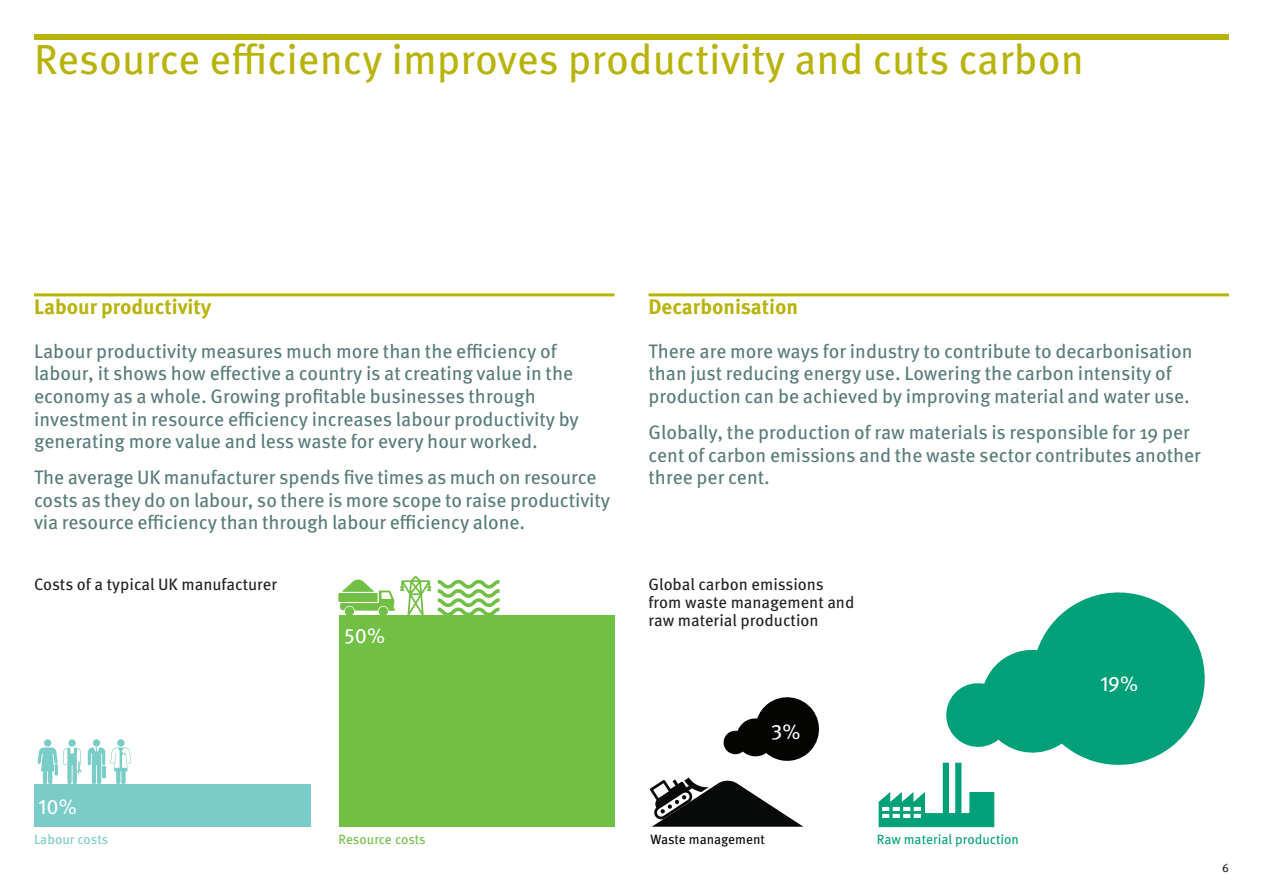
<style>
.page{position:relative;width:1263px;height:893px;background:#fff}
.page>*{position:absolute;margin:0;border:0;box-sizing:border-box;transform-origin:0 0}
.t1{font:42px "Meta OT";color:#b8b309}
.t2{font:700 21px "Meta OT";color:#b8b309}
.t3{font:21px "Meta OT";color:#fff}
.t4{font:19.5px/22.5px "Meta OT";letter-spacing:-.005em;color:#587a7b}
.t5{font:16.5px/18px "Meta OT";color:#231f20}
.t6{font:13.5px "Meta OT";color:#00a078}
.t7{font:13.5px "Meta OT";letter-spacing:-.005em;color:#040503}
.t8{font:13.5px "Meta OT";letter-spacing:-.005em;color:#71bf44}
.t9{font:13.5px "Meta OT";color:#7accc8}
.t10{font:12px "Meta OT";color:#231f20}
</style>
<div class="page">
<hr style="left:34px;top:293px;width:580px;height:3px;background:#b8b309">
<hr style="left:648px;top:293px;width:581px;height:3px;background:#b8b309">
<div style="left:34px;top:34px;width:1195px;height:6px;background:#b8b309"></div>
<svg style="left:723px;top:697px;width:96px;height:64px"></svg>
<svg style="left:942px;top:592px;width:263px;height:173px;fill:#00a078"></svg>
<svg style="left:879px;top:763px;width:115px;height:64px"></svg>
<svg style="left:650px;top:777px;width:153px;height:50px"></svg>
<div style="left:339px;top:615px;width:275px;height:212px;background:#71bf44"></div>
<div style="left:34px;top:784px;width:276px;height:43px;background:#7accc8"></div>
<svg style="left:88px;top:739px;width:43px;height:45px"></svg>
<svg style="left:38px;top:739px;width:44px;height:45px"></svg>
<div style="left:338px;top:593px;width:40px;height:9px;background:#71bf44"></div>
<svg style="left:340px;top:576px;width:91px;height:39px"></svg>
<svg style="left:438px;top:580px;width:62px;height:35px"></svg>
<h1 class="t1" style="left:34px;top:33px;width:1051px">Resource efficiency improves productivity and cuts carbon</h1>
<p class="t2" style="left:34px;top:294px;width:179px">Labour productivity</p>
<p class="t4" style="left:34px;top:340px;width:546px">Labour productivity measures much more than the efficiency of labour, it shows how effective a country is at creating value in the economy as a whole. Growing profitable businesses through investment in resource efficiency increases labour productivity by generating more value and less waste for every hour worked.</p>
<p class="t4" style="left:34px;top:466px;width:578px">The average UK manufacturer spends five times as much on resource costs as they do on labour, so there is more scope to raise productivity via resource efficiency than through labour efficiency alone.</p>
<p class="t5" style="left:34px;top:575px;width:245px">Costs of a typical UK manufacturer</p>
<p class="t3" style="left:38px;top:794px;width:40px">10%</p>
<p class="t3" style="left:344px;top:623px;width:42px">50%</p>
<p class="t9" style="left:34px;top:831px;width:76px">Labour costs</p>
<p class="t8" style="left:339px;top:831px;width:89px">Resource costs</p>
<p class="t2" style="left:648px;top:294px;width:151px">Decarbonisation</p>
<p class="t4" style="left:648px;top:340px;width:545px">There are more ways for industry to contribute to decarbonisation than just reducing energy use. Lowering the carbon intensity of production can be achieved by improving material and water use.</p>
<p class="t4" style="left:648px;top:421px;width:554px">Globally, the production of raw materials is responsible for 19 per cent of carbon emissions and the waste sector contributes another three per cent.</p>
<p class="t5" style="left:648px;top:575px;width:207px">Global carbon emissions from waste management and raw material production</p>
<p class="t3" style="left:771px;top:718px;width:31px">3%</p>
<p class="t3" style="left:1100px;top:670px;width:39px">19%</p>
<p class="t7" style="left:650px;top:831px;width:116px">Waste management</p>
<p class="t6" style="left:877px;top:831px;width:144px">Raw material production</p>
<p class="t10" style="left:1222px;top:860px;width:8px">6</p>
</div>
